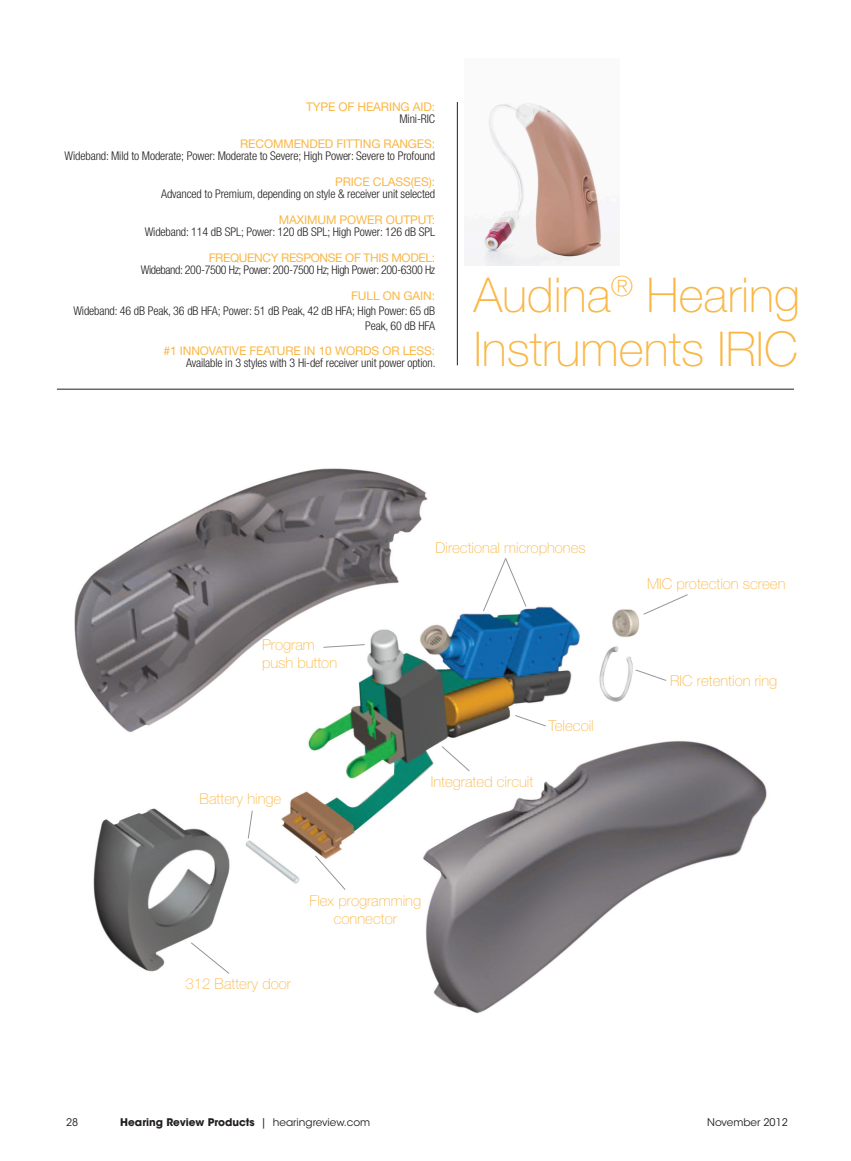
<style>
.page{position:relative;width:851px;height:1161px;background:#fff}
.page>*{position:absolute;margin:0;border:0;box-sizing:border-box;transform-origin:0 0}
.Headline{font:100 48px/54px "Helvetica Neue LT Std";color:#fab746}
.t1{font:100 15px/18px "Helvetica Neue LT Std";color:#fab746;text-align:center}
.Subhead{font:300 condensed 12px/12px "Helvetica Neue LT Std";letter-spacing:-.01em;color:#231f20;text-align:right}
.Subhead-2{font:300 condensed 12px/12px "Helvetica Neue LT Std";letter-spacing:-.03em;color:#231f20;text-align:right}
.Subhead-3{font:12px/12px "Helvetica Neue LT Std";letter-spacing:-.01em;color:#fab746;text-align:right}
.FOLIO_LP{font:700 10.5px "ITC Avant Garde Std";color:#231f20}
.FOLIO_LP-2{font:10.5px "ITC Avant Garde Std";color:#231f20}
.s1{font-weight:300;font-stretch:condensed;color:#231f20}
.s2{font-weight:400;font-stretch:normal;color:#fab746}
.s3{font-weight:400}
</style>
<div class="page">
<img style="left:465px;top:103px;width:153px;height:163px">
<hr style="left:57px;top:389px;width:737px;height:1px;background:#231f20">
<hr style="left:457px;top:102px;width:1px;height:263px;background:#231f20">
<img style="left:74px;top:468px;width:693px;height:546px">
<svg style="left:190px;top:942px;width:40px;height:32px"></svg>
<svg style="left:247px;top:810px;width:6px;height:29px"></svg>
<svg style="left:323px;top:644px;width:42px;height:4px"></svg>
<svg style="left:314px;top:855px;width:32px;height:36px"></svg>
<svg style="left:441px;top:745px;width:29px;height:27px"></svg>
<svg style="left:514px;top:715px;width:32px;height:12px"></svg>
<svg style="left:634px;top:669px;width:33px;height:12px"></svg>
<svg style="left:642px;top:594px;width:46px;height:21px"></svg>
<svg style="left:482px;top:557px;width:45px;height:55px"></svg>
<p class="Subhead-3" style="left:306px;top:100px;width:131px">TYPE OF HEARING AID:<br><span class="s1">Mini-RIC</span></p>
<p class="Subhead" style="left:65px;top:138px;width:372px"><span class="s2">RECOMMENDED FITTING RANGES:<br></span>Wideband: Mild to Moderate; Power: Moderate to Severe; High Power: Severe to Profound</p>
<p class="Subhead" style="left:161px;top:176px;width:275px"><span class="s2">PRICE CLASS(ES):<br></span>Advanced to Premium, depending on style &amp; receiver unit selected</p>
<p class="Subhead" style="left:145px;top:214px;width:292px"><span class="s2">MAXIMUM POWER OUTPUT:<br></span>Wideband: 114 dB SPL; Power: 120 dB SPL; High Power: 126 dB SPL</p>
<p class="Subhead-2" style="left:141px;top:251px;width:296px"><span class="s2">FREQUENCY RESPONSE OF THIS MODEL:<br></span>Wideband: 200-7500 Hz; Power: 200-7500 Hz; High Power: 200-6300 Hz</p>
<p class="Subhead" style="left:73px;top:288px;width:363px;line-height:15px"><span class="s2">FULL ON GAIN:<br></span>Wideband: 46 dB Peak, 36 dB HFA; Power: 51 dB Peak, 42 dB HFA; High Power: 65 dB<br>Peak, 60 dB HFA</p>
<p class="Subhead" style="left:163px;top:345px;width:273px"><span class="s2">#1 INNOVATIVE FEATURE IN 10 WORDS OR LESS:<br></span>Available in 3 styles with 3 Hi-def receiver unit power option.</p>
<p class="Headline" style="left:473px;top:268px;width:327px">Audina<sup>®</sup> Hearing<br>Instruments IRIC</p>
<p class="t1" style="left:262px;top:636px;width:54px">Program</p>
<p class="t1" style="left:262px;top:654px;width:77px">push button</p>
<p class="t1" style="left:200px;top:790px;width:83px">Battery hinge</p>
<p class="t1" style="left:435px;top:539px;width:152px">Directional microphones</p>
<p class="t1" style="left:548px;top:717px;width:47px">Telecoil</p>
<p class="t1" style="left:431px;top:773px;width:104px">Integrated circuit</p>
<p class="t1" style="left:309px;top:892px;width:113px">Flex programming connector</p>
<p class="t1" style="left:185px;top:975px;width:107px">312 Battery door</p>
<p class="t1" style="left:647px;top:574px;width:140px">MIC protection screen</p>
<p class="t1" style="left:670px;top:672px;width:109px">RIC retention ring</p>
<p class="FOLIO_LP-2" style="left:66px;top:1116px;width:14px">28</p>
<p class="FOLIO_LP" style="left:120px;top:1115px;width:251px">Hearing Review Products <span class="s3">| hearingreview.com</span></p>
<p class="FOLIO_LP-2" style="left:707px;top:1116px;width:82px">November 2012</p>
</div>
